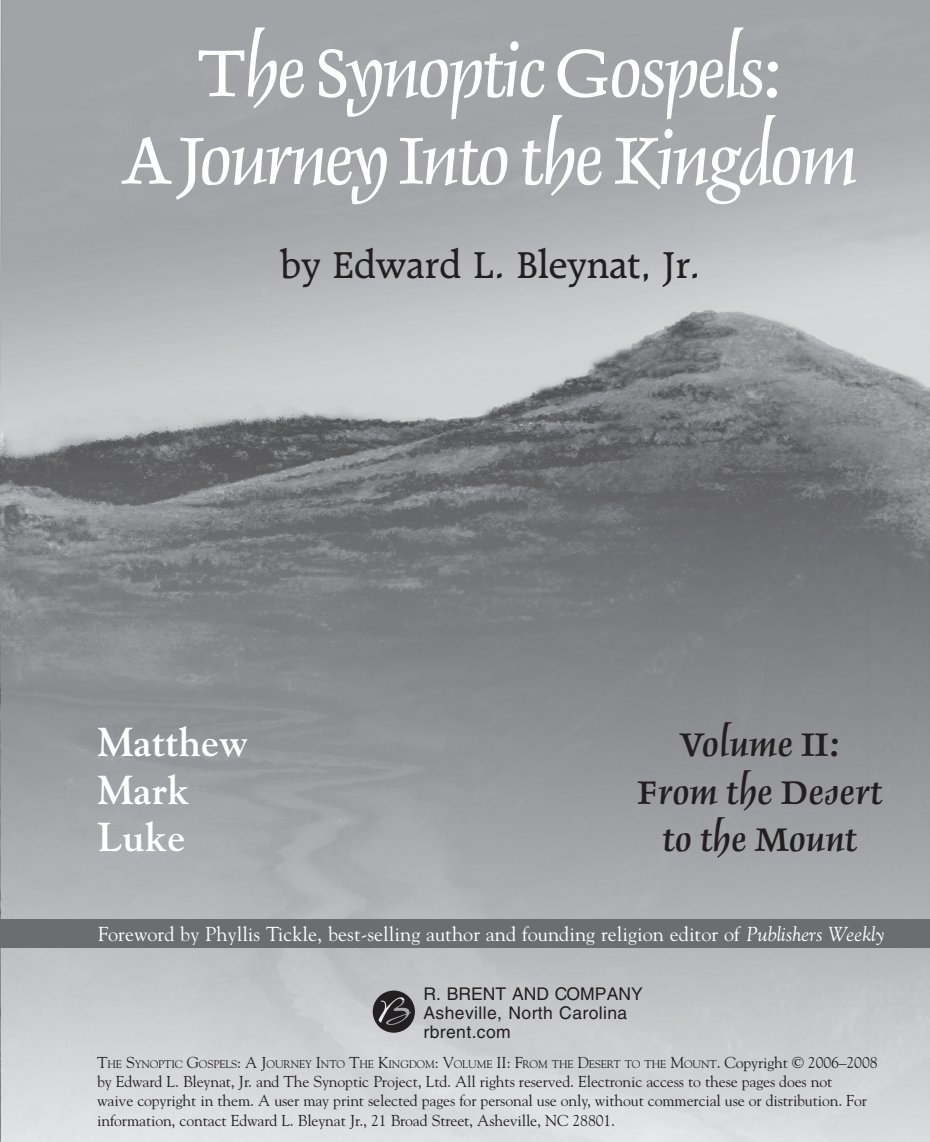
<style>
.page{position:relative;width:930px;height:1142px;background:#fff}
.page>*{position:absolute;margin:0;border:0;box-sizing:border-box;transform-origin:0 0}
.t1{font:89.25px/87.5px "Delphin IA";letter-spacing:-.05em;color:#fff;text-align:center}
.t2{font:43.75px "Delphin II";color:#231f20}
.t3{font:500 40.25px "Raleigh";color:#231f20}
.t4{font:700 40.25px "Goudy";letter-spacing:.005em;color:#fff}
.t5{font:20.12px "Goudy";color:#fff}
.t6{font:17.5px/19.2px "Helvetica LT Std";letter-spacing:.025em;color:#231f20}
.t7{font:15.75px/19.2px "Goudy";letter-spacing:-.01em;color:#231f20}
.t8{font:11.03px "Goudy";letter-spacing:-.015em;color:#231f20}
.s1{font-style:italic}
.s2{font-size:15.75px}
</style>
<div class="page">
<img style="left:0;top:0;width:929px;height:1142px">
<img style="left:2px;top:254px;width:927px;height:888px">
<svg style="left:372px;top:990px;width:43px;height:43px"></svg>
<svg style="left:378px;top:997px;width:33px;height:28px"></svg>
<div style="left:0;top:919px;width:929px;height:29px;background:#6c6d70"></div>
<h1 class="t1" style="left:122px;top:30px;width:738px">The Synoptic Gospels:<br>A Journey Into the Kingdom</h1>
<h3 class="t3" style="left:280px;top:243px;width:421px">by Edward L. Bleynat, Jr.</h3>
<h3 class="t4" style="left:98px;top:718px;width:152px">Matthew</h3>
<h2 class="t2" style="left:679px;top:722px;width:162px">Volume II:</h2>
<h3 class="t4" style="left:98px;top:765px;width:94px">Mark</h3>
<h2 class="t2" style="left:637px;top:769px;width:246px">From the Desert</h2>
<h3 class="t4" style="left:98px;top:813px;width:89px">Luke</h3>
<h2 class="t2" style="left:662px;top:816px;width:196px">to the Mount</h2>
<p class="t5" style="left:98px;top:922px;width:788px">Foreword by Phyllis Tickle, best-selling author and founding religion editor of <span class="s1">Publishers Weekly</span></p>
<p class="t6" style="left:423px;top:984px;width:221px">R. BRENT AND COMPANY<br>Asheville, North Carolina rbrent.com</p>
<p class="t8" style="left:97px;top:1057px;width:781px"><span class="s2">T</span>HE <span class="s2">S</span>YNOPTIC <span class="s2">G</span>OSPELS<span class="s2">: A J</span>OURNEY <span class="s2">I</span>NTO <span class="s2">T</span>HE <span class="s2">K</span>INGDOM<span class="s2">: V</span>OLUME <span class="s2">II: F</span>ROM THE <span class="s2">D</span>ESERT TO THE <span class="s2">M</span>OUNT<span class="s2">. Copyright © 2006–2008</span></p>
<p class="t7" style="left:97px;top:1071px;width:771px">by Edward L. Bleynat, Jr. and The Synoptic Project, Ltd. All rights reserved. Electronic access to these pages does not waive copyright in them. A user may print selected pages for personal use only, without commercial use or distribution. For information, contact Edward L. Bleynat Jr., 21 Broad Street, Asheville, NC 28801.</p>
</div>
